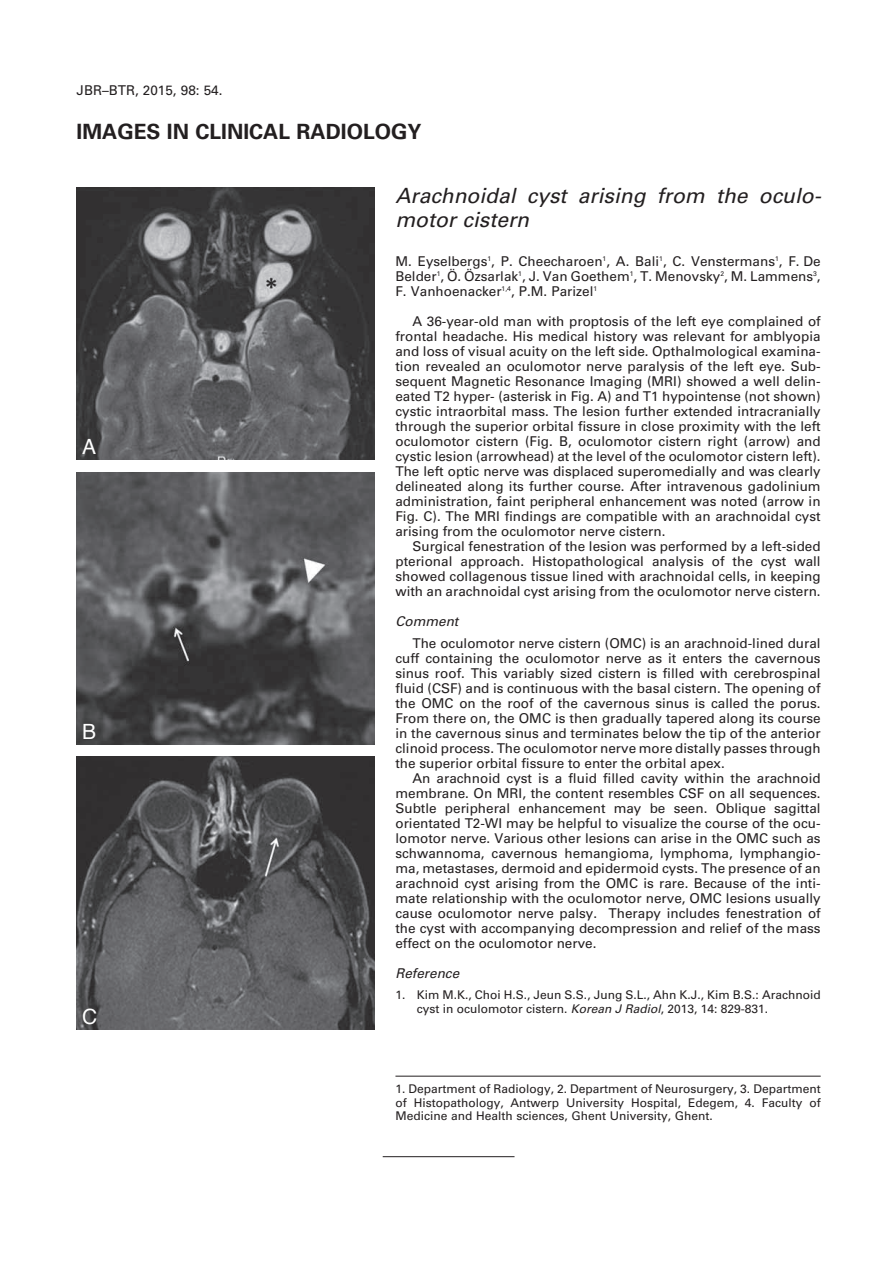
<style>
.page{position:relative;width:893px;height:1263px;background:#fff}
.page>*{position:absolute;margin:0;border:0;box-sizing:border-box;transform-origin:0 0}
.t1{font:italic 21px/24px "Univers";color:#231f20}
.t2{font:700 21px "Univers";color:#231f20}
.t3{font:21px "Helvetica";color:#fff}
.t4{font:13.5px/15px "Univers";color:#231f20;text-align:justify}
.t5{font:13.5px "Univers";color:#231f20}
.t6{font:italic 13.5px "Univers";color:#231f20}
.t7{font:12px/13.5px "Univers";color:#231f20}
.s1{font-style:italic}
</style>
<div class="page">
<hr style="left:395px;top:1076px;width:426px;height:1px;background:#231f20">
<hr style="left:383px;top:1156px;width:131px;height:1px;background:#231f20">
<img style="left:77px;top:187px;width:297px;height:272px">
<img style="left:77px;top:472px;width:297px;height:272px">
<img style="left:77px;top:757px;width:297px;height:272px">
<p class="t5" style="left:77px;top:82px;width:147px">JBR–BTR, 2015, 98: 54.</p>
<h1 class="t2" style="left:77px;top:119px;width:346px">IMAGES IN CLINICAL RADIOLOGY</h1>
<h1 class="t3" style="left:82px;top:431px;width:16px">A</h1>
<h1 class="t3" style="left:82px;top:716px;width:16px">B</h1>
<h1 class="t3" style="left:82px;top:1001px;width:17px">C</h1>
<h1 class="t1" style="left:395px;top:184px;width:427px">Arachnoidal cyst arising from the oculo&shy;motor cistern</h1>
<p class="t4" style="left:395px;top:254px;width:427px">M. Eyselbergs<sup>1</sup>, P. Cheecharoen<sup>1</sup>, A. Bali<sup>1</sup>, C. Venstermans<sup>1</sup>, F. De Belder<sup>1</sup>, Ö. Özsarlak<sup>1</sup>, J. Van Goethem<sup>1</sup>, T. Menovsky<sup>2</sup>, M. Lammens<sup>3</sup>, F. Vanhoenacker<sup>1,4</sup>, P.M. Parizel<sup>1</sup></p>
<p class="t4" style="left:395px;top:314px;width:427px;text-indent:17px">A 36-year-old man with proptosis of the left eye complained of frontal headache. His medical history was relevant for amblyopia and loss of visual acuity on the left side. Opthalmological examina&shy;tion revealed an oculomotor nerve paralysis of the left eye. Sub&shy;sequent Magnetic Resonance Imaging (MRI) showed a well delin&shy;eated T2 hyper- (asterisk in Fig. A) and T1 hypointense (not shown) cystic intraorbital mass. The lesion further extended intracranially through the superior orbital fissure in close proximity with the left oculomotor cistern (Fig. B, oculomotor cistern right (arrow) and cystic lesion (arrowhead) at the level of the oculomotor cistern left).<br>The left optic nerve was displaced superomedially and was clearly delineated along its further course. After intravenous gadolinium administration, faint peripheral enhancement was noted (arrow in Fig. C). The MRI findings are compatible with an arachnoidal cyst arising from the oculomotor nerve cistern.</p>
<p class="t4" style="left:395px;top:539px;width:427px;text-indent:17px">Surgical fenestration of the lesion was performed by a left-sided pterional approach. Histopathological analysis of the cyst wall showed collagenous tissue lined with arachnoidal cells, in keeping with an arachnoidal cyst arising from the oculomotor nerve cistern.</p>
<p class="t6" style="left:395px;top:613px;width:64px">Comment</p>
<p class="t4" style="left:395px;top:636px;width:427px;text-indent:17px">The oculomotor nerve cistern (OMC) is an arachnoid-lined dural cuff containing the oculomotor nerve as it enters the cavernous sinus roof. This variably sized cistern is filled with cerebrospinal fluid (CSF) and is continuous with the basal cistern. The opening of the OMC on the roof of the cavernous sinus is called the porus.<br>From there on, the OMC is then gradually tapered along its course in the cavernous sinus and terminates below the tip of the anterior clinoid process. The oculomotor nerve more distally passes through the superior orbital fissure to enter the orbital apex.</p>
<p class="t4" style="left:395px;top:771px;width:427px;text-indent:17px">An arachnoid cyst is a fluid filled cavity within the arachnoid membrane. On MRI, the content resembles CSF on all sequences.<br>Subtle peripheral enhancement may be seen. Oblique sagittal orientated T2-WI may be helpful to visualize the course of the ocu&shy;lomotor nerve. Various other lesions can arise in the OMC such as schwannoma, cavernous hemangioma, lymphoma, lymphangio&shy;ma, metastases, dermoid and epidermoid cysts. The presence of an arachnoid cyst arising from the OMC is rare. Because of the inti&shy;mate relationship with the oculomotor nerve, OMC lesions usually cause oculomotor nerve palsy. Therapy includes fenestration of the cyst with accompanying decompression and relief of the mass effect on the oculomotor nerve.</p>
<p class="t6" style="left:395px;top:965px;width:65px">Reference</p>
<p class="t7" style="left:417px;top:988px;width:405px;text-indent:-21px">1. Kim M.K., Choi H.S., Jeun S.S., Jung S.L., Ahn K.J., Kim B.S.: Arachnoid cyst in oculomotor cistern. <span class="s1">Korean J Radiol</span>, 2013, 14: 829-831.</p>
<p class="t7" style="left:395px;top:1082px;width:427px;text-align:justify">1. Department of Radiology, 2. Department of Neurosurgery, 3. Department of Histopathology, Antwerp University Hospital, Edegem, 4. Faculty of Medicine and Health sciences, Ghent University, Ghent.</p>
</div>
